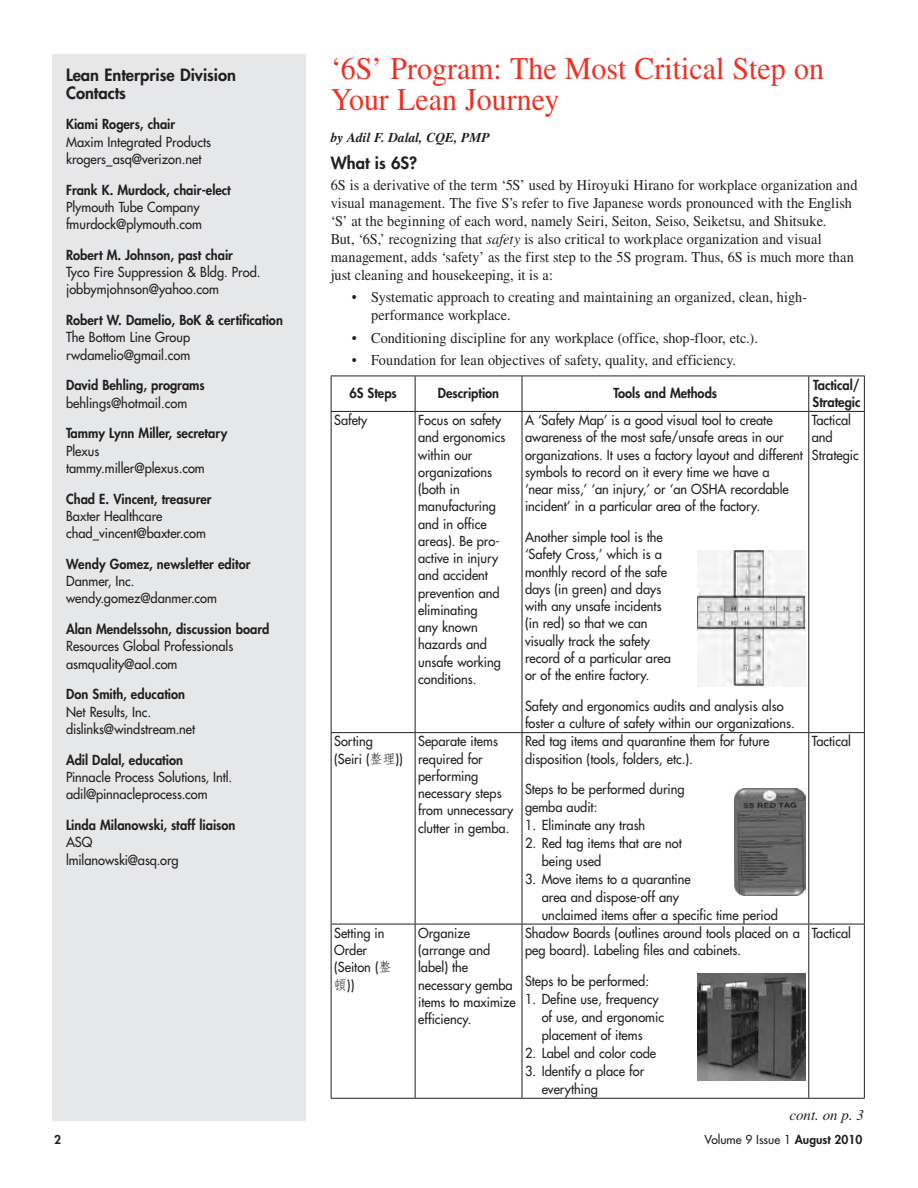
<style>
.page{position:relative;width:918px;height:1188px;background:#fff}
.page>*{position:absolute;margin:0;border:0;box-sizing:border-box;transform-origin:0 0}
.t1{font:31.5px/31.5px "Times";color:#ee3124;scale:.95 1}
.t2{font:800 16.5px/18px "Futura";color:#231f20}
.t3{font:15px/18px "Times";color:#231f20;scale:.95 1}
.t4{font:italic 15px "Times";color:#231f20}
.t5{font:13.5px/17.2px "Futura";color:#231f20;scale:.95 1}
.t6{font:800 13.5px/17.2px "Futura";color:#231f20;scale:.95 1}
.t7{font:italic 700 13.5px "Times";color:#231f20}
.t8{font:12px "Futura";color:#231f20}
.t9{font:800 12px "Futura";color:#231f20}
.s1{font-style:italic}
.s2{font-family:"Adobe Fangsong Std"}
.s3{font-weight:800}
</style>
<div class="page">
<hr style="left:331px;top:376px;width:84px;height:1px;background:#231f20">
<hr style="left:331px;top:376px;width:1px;height:35px;background:#231f20">
<hr style="left:415px;top:376px;width:107px;height:1px;background:#231f20">
<hr style="left:415px;top:376px;width:1px;height:35px;background:#231f20">
<hr style="left:522px;top:376px;width:287px;height:1px;background:#231f20">
<hr style="left:522px;top:376px;width:1px;height:35px;background:#231f20">
<hr style="left:809px;top:376px;width:56px;height:1px;background:#231f20">
<hr style="left:808px;top:376px;width:1px;height:35px;background:#231f20">
<hr style="left:864px;top:376px;width:1px;height:35px;background:#231f20">
<hr style="left:331px;top:411px;width:84px;height:1px;background:#231f20">
<hr style="left:331px;top:412px;width:1px;height:320px;background:#231f20">
<hr style="left:415px;top:411px;width:107px;height:1px;background:#231f20">
<hr style="left:415px;top:412px;width:1px;height:320px;background:#231f20">
<hr style="left:522px;top:411px;width:287px;height:1px;background:#231f20">
<hr style="left:522px;top:412px;width:1px;height:320px;background:#231f20">
<hr style="left:809px;top:411px;width:56px;height:1px;background:#231f20">
<hr style="left:808px;top:412px;width:1px;height:320px;background:#231f20">
<hr style="left:864px;top:412px;width:1px;height:320px;background:#231f20">
<hr style="left:331px;top:732px;width:84px;height:1px;background:#231f20">
<hr style="left:331px;top:733px;width:1px;height:191px;background:#231f20">
<hr style="left:415px;top:732px;width:107px;height:1px;background:#231f20">
<hr style="left:415px;top:733px;width:1px;height:191px;background:#231f20">
<hr style="left:522px;top:732px;width:287px;height:1px;background:#231f20">
<hr style="left:522px;top:733px;width:1px;height:191px;background:#231f20">
<hr style="left:809px;top:732px;width:56px;height:1px;background:#231f20">
<hr style="left:808px;top:733px;width:1px;height:191px;background:#231f20">
<hr style="left:864px;top:733px;width:1px;height:191px;background:#231f20">
<hr style="left:331px;top:924px;width:84px;height:1px;background:#231f20">
<hr style="left:331px;top:924px;width:1px;height:174px;background:#231f20">
<hr style="left:415px;top:924px;width:107px;height:1px;background:#231f20">
<hr style="left:415px;top:924px;width:1px;height:174px;background:#231f20">
<hr style="left:522px;top:924px;width:287px;height:1px;background:#231f20">
<hr style="left:522px;top:924px;width:1px;height:174px;background:#231f20">
<hr style="left:809px;top:924px;width:56px;height:1px;background:#231f20">
<hr style="left:808px;top:924px;width:1px;height:174px;background:#231f20">
<hr style="left:864px;top:924px;width:1px;height:174px;background:#231f20">
<hr style="left:331px;top:1098px;width:84px;height:1px;background:#231f20">
<hr style="left:415px;top:1098px;width:107px;height:1px;background:#231f20">
<hr style="left:522px;top:1098px;width:287px;height:1px;background:#231f20">
<hr style="left:809px;top:1098px;width:56px;height:1px;background:#231f20">
<img style="left:698px;top:551px;width:108px;height:135px">
<div style="left:53px;top:54px;width:253px;height:1066px;background:#e6e7e8"></div>
<img style="left:734px;top:788px;width:72px;height:107px">
<img style="left:698px;top:973px;width:107px;height:107px">
<p class="t2" style="left:66px;top:65px;width:171px">Lean Enterprise Division<br>Contacts</p>
<p class="t6" style="left:66px;top:116px;width:116px">Kiami Rogers, chair</p>
<p class="t5" style="left:66px;top:133px;width:154px">Maxim Integrated Products krogers_asq@verizon.net</p>
<p class="t6" style="left:66px;top:181px;width:175px">Frank K. Murdock, chair-elect</p>
<p class="t5" style="left:66px;top:198px;width:144px">Plymouth Tube Company fmurdock@plymouth.com</p>
<p class="t6" style="left:66px;top:246px;width:177px">Robert M. Johnson, past chair</p>
<p class="t5" style="left:66px;top:263px;width:206px">Tyco Fire Suppression &amp; Bldg. Prod. jobbymjohnson@yahoo.com</p>
<p class="t6" style="left:66px;top:311px;width:230px">Robert W. Damelio, BoK &amp; certification</p>
<p class="t5" style="left:66px;top:329px;width:132px">The Bottom Line Group rwdamelio@gmail.com</p>
<p class="t6" style="left:66px;top:377px;width:148px">David Behling, programs</p>
<p class="t5" style="left:66px;top:394px;width:129px">behlings@hotmail.com</p>
<p class="t6" style="left:66px;top:425px;width:171px">Tammy Lynn Miller, secretary</p>
<p class="t5" style="left:66px;top:442px;width:148px">Plexus tammy.miller@plexus.com</p>
<p class="t6" style="left:66px;top:490px;width:155px">Chad E. Vincent, treasurer</p>
<p class="t5" style="left:66px;top:507px;width:149px">Baxter Healthcare chad_vincent@baxter.com</p>
<p class="t6" style="left:66px;top:555px;width:196px">Wendy Gomez, newsletter editor</p>
<p class="t5" style="left:66px;top:573px;width:160px">Danmer, Inc. wendy.gomez@danmer.com</p>
<p class="t6" style="left:66px;top:620px;width:215px">Alan Mendelssohn, discussion board</p>
<p class="t5" style="left:66px;top:638px;width:178px">Resources Global Professionals asmquality@aol.com</p>
<p class="t6" style="left:66px;top:686px;width:127px">Don Smith, education</p>
<p class="t5" style="left:66px;top:703px;width:137px">Net Results, Inc. dislinks@windstream.net</p>
<p class="t6" style="left:66px;top:751px;width:125px">Adil Dalal, education</p>
<p class="t5" style="left:66px;top:768px;width:176px">Pinnacle Process Solutions, Intl. adil@pinnacleprocess.com</p>
<p class="t6" style="left:66px;top:816px;width:180px">Linda Milanowski, staff liaison</p>
<p class="t5" style="left:66px;top:834px;width:120px">ASQ lmilanowski@asq.org</p>
<h1 class="t1" style="left:331px;top:52px;width:521px">‘6S’ Program: The Most Critical Step on<br>Your Lean Journey</h1>
<p class="t7" style="left:331px;top:129px;width:160px">by Adil F. Dalal, CQE, PMP</p>
<p class="t2" style="left:331px;top:153px;width:88px">What is 6S?</p>
<p class="t3" style="left:331px;top:176px;width:556px">6S is a derivative of the term ‘5S’ used by Hiroyuki Hirano for workplace organization and visual management. The five S’s refer to five Japanese words pronounced with the English ‘S’ at the beginning of each word, namely Seiri, Seiton, Seiso, Seiketsu, and Shitsuke.<br>But, ‘6S,’ recognizing that <span class="s1">safety</span> is also critical to workplace organization and visual management, adds ‘safety’ as the first step to the 5S program. Thus, 6S is much more than just cleaning and housekeeping, it is a:</p>
<p class="t3" style="left:371px;top:288px;width:460px;text-indent:-19px">• Systematic approach to creating and maintaining an organized, clean, high&shy;performance workplace.</p>
<p class="t3" style="left:352px;top:328px;width:429px">• Conditioning discipline for any workplace (office, shop-floor, etc.).</p>
<p class="t3" style="left:352px;top:351px;width:406px">• Foundation for lean objectives of safety, quality, and efficiency.</p>
<p class="t6" style="left:349px;top:384px;width:51px">6S Steps</p>
<p class="t6" style="left:438px;top:384px;width:66px">Description</p>
<p class="t6" style="left:614px;top:384px;width:111px">Tools and Methods</p>
<p class="t6" style="left:813px;top:376px;width:52px">Tactical/<br>Strategic</p>
<p class="t5" style="left:334px;top:411px;width:36px">Safety</p>
<p class="t5" style="left:418px;top:411px;width:93px">Focus on safety and ergonomics within our organizations (both in manufacturing and in office areas). Be pro&shy;active in injury and accident prevention and eliminating<br>any known hazards and unsafe working conditions.</p>
<p class="t5" style="left:525px;top:411px;width:294px">A ‘Safety Map’ is a good visual tool to create awareness of the most safe/unsafe areas in our organizations. It uses a factory layout and different symbols to record on it every time we have a<br>‘near miss,’ ‘an injury,’ or ‘an OSHA recordable incident’ in a particular area of the factory.</p>
<p class="t5" style="left:812px;top:412px;width:51px">Tactical and<br>Strategic</p>
<p class="t5" style="left:525px;top:528px;width:155px">Another simple tool is the ‘Safety Cross,’ which is a monthly record of the safe days (in green) and days with any unsafe incidents (in red) so that we can visually track the safety record of a particular area or of the entire factory.</p>
<p class="t5" style="left:525px;top:697px;width:286px">Safety and ergonomics audits and analysis also foster a culture of safety within our organizations.</p>
<p class="t5" style="left:334px;top:733px;width:74px">Sorting (Seiri (<span class="s2">整理</span>))</p>
<p class="t5" style="left:418px;top:733px;width:102px">Separate items required for performing necessary steps from unnecessary clutter in gemba.</p>
<p class="t5" style="left:525px;top:733px;width:259px">Red tag items and quarantine them for future disposition (tools, folders, etc.).</p>
<p class="t5" style="left:525px;top:781px;width:170px">Steps to be performed during gemba audit:</p>
<p class="t5" style="left:525px;top:816px;width:128px">1. Eliminate any trash</p>
<p class="t5" style="left:542px;top:834px;width:149px;line-height:18px;text-indent:-17px">2. Red tag items that are not being used</p>
<p class="t5" style="left:542px;top:870px;width:250px;line-height:18px;text-indent:-17px">3. Move items to a quarantine<br>area and dispose-off any<br>unclaimed items after a specific time period</p>
<p class="t5" style="left:334px;top:924px;width:62px">Setting in<br>Order (Seiton (<span class="s2">整頓</span>))</p>
<p class="t5" style="left:418px;top:924px;width:104px">Organize (arrange and label) the necessary gemba items to maximize efficiency.</p>
<p class="t5" style="left:525px;top:924px;width:291px">Shadow Boards (outlines around tools placed on a peg board). Labeling files and cabinets.</p>
<p class="t5" style="left:525px;top:972px;width:132px">Steps to be performed:</p>
<p class="t5" style="left:542px;top:990px;width:130px;line-height:18px;text-indent:-17px">1. Define use, frequency of use, and ergonomic placement of items</p>
<p class="t5" style="left:525px;top:1044px;width:139px">2. Label and color code</p>
<p class="t5" style="left:542px;top:1062px;width:109px;line-height:18px;text-indent:-17px">3. Identify a place for everything</p>
<p class="t5" style="left:812px;top:733px;width:43px">Tactical</p>
<p class="t5" style="left:812px;top:924px;width:43px">Tactical</p>
<p class="t4" style="left:789px;top:1107px;width:76px">cont. on p. 3</p>
<p class="t9" style="left:54px;top:1131px;width:8px">2</p>
<p class="t8" style="left:705px;top:1131px;width:159px">Volume 9 Issue 1 <span class="s3">August 2010</span></p>
</div>
